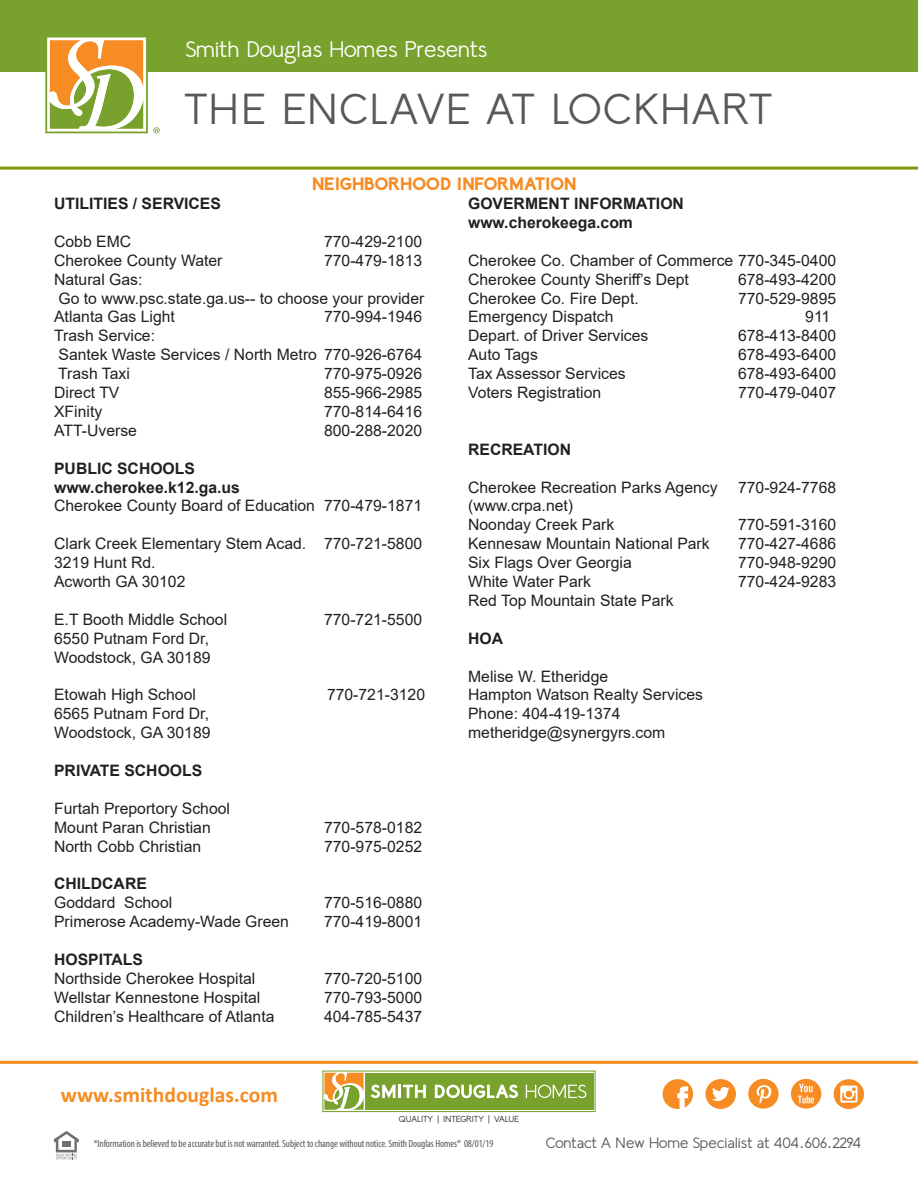
<style>
.page{position:relative;width:918px;height:1188px;background:#fff}
.page>*{position:absolute;margin:0;border:0;box-sizing:border-box;transform-origin:0 0}
.t1{font:43.35px "Lil Grotesk";letter-spacing:.02em;color:#57585a}
.t2{font:22.5px "Lil Grotesk";letter-spacing:-.01em;color:#fff}
.t3{font:700 21.6px "Calibri";color:#f68c23}
.t4{font:700 18px "Lil Grotesk";letter-spacing:-.04em;color:#f68c23}
.t5{font:15.75px "Arial";color:#231f20}
.t6{font:700 15.75px "Arial";color:#231f20}
.t7{font:15px "Lil Grotesk";letter-spacing:-.01em;color:#57585a}
.t8{font:condensed 10.5px "Myriad Pro";letter-spacing:-.01em;color:#57585a}
.t9{font:8.7px "Lil Grotesk";color:#231f20}
</style>
<div class="page">
<svg style="left:705px;top:1079px;width:31px;height:30px"></svg>
<svg style="left:662px;top:1079px;width:32px;height:30px"></svg>
<svg style="left:748px;top:1079px;width:31px;height:30px"></svg>
<svg style="left:791px;top:1079px;width:31px;height:30px"></svg>
<svg style="left:834px;top:1079px;width:30px;height:30px"></svg>
<svg style="left:54px;top:1131px;width:25px;height:28px"></svg>
<hr style="left:0;top:1061px;width:918px;height:3px;background:#f68c23">
<div style="left:322px;top:1071px;width:274px;height:41px;border:1px solid #78a22d"></div>
<svg style="left:324px;top:1072px;width:41px;height:39px"></svg>
<div style="left:365px;top:1073px;width:228px;height:37px;background:#78a22d"></div>
<svg style="left:371px;top:1085px;width:55px;height:13px"></svg>
<svg style="left:435px;top:1085px;width:83px;height:13px"></svg>
<svg style="left:526px;top:1085px;width:60px;height:13px"></svg>
<div style="left:0;top:0;width:918px;height:71px;background:#78a22d"></div>
<hr style="left:0;top:167px;width:918px;height:3px;background:#81980d">
<div style="left:45px;top:36px;width:103px;height:97px;border:2px solid #78a22d"></div>
<svg style="left:48px;top:38px;width:96px;height:91px"></svg>
<svg style="left:153px;top:127px;width:7px;height:6px"></svg>
<h2 class="t2" style="left:185px;top:35px;width:303px">Smith Douglas Homes Presents</h2>
<h1 class="t1" style="left:185px;top:82px;width:588px">THE ENCLAVE AT LOCKHART</h1>
<p class="t4" style="left:312px;top:173px;width:266px">NEIGHBORHOOD INFORMATION</p>
<p class="t6" style="left:54px;top:192px;width:168px">UTILITIES / SERVICES</p>
<p class="t5" style="left:54px;top:231px;width:79px">Cobb EMC</p>
<p class="t5" style="left:324px;top:231px;width:100px">770-429-2100</p>
<p class="t5" style="left:54px;top:249px;width:170px">Cherokee County Water</p>
<p class="t5" style="left:324px;top:249px;width:100px">770-479-1813</p>
<p class="t5" style="left:54px;top:268px;width:90px">Natural Gas:</p>
<p class="t5" style="left:59px;top:287px;width:367px">Go to www.psc.state.ga.us-- to choose your provider</p>
<p class="t5" style="left:54px;top:306px;width:122px">Atlanta Gas Light</p>
<p class="t5" style="left:324px;top:306px;width:100px">770-994-1946</p>
<p class="t5" style="left:54px;top:325px;width:102px">Trash Service:</p>
<p class="t5" style="left:59px;top:344px;width:365px">Santek Waste Services / North Metro 770-926-6764</p>
<p class="t5" style="left:58px;top:363px;width:73px">Trash Taxi</p>
<p class="t5" style="left:324px;top:363px;width:100px">770-975-0926</p>
<p class="t5" style="left:54px;top:382px;width:67px">Direct TV</p>
<p class="t5" style="left:324px;top:382px;width:100px">855-966-2985</p>
<p class="t5" style="left:54px;top:401px;width:50px">XFinity</p>
<p class="t5" style="left:324px;top:401px;width:100px">770-814-6416</p>
<p class="t5" style="left:54px;top:420px;width:84px">ATT-Uverse</p>
<p class="t5" style="left:324px;top:420px;width:100px">800-288-2020</p>
<p class="t6" style="left:54px;top:457px;width:142px">PUBLIC SCHOOLS</p>
<p class="t6" style="left:54px;top:476px;width:187px">www.cherokee.k12.ga.us</p>
<p class="t5" style="left:54px;top:495px;width:370px">Cherokee County Board of Education 770-479-1871</p>
<p class="t5" style="left:54px;top:533px;width:370px">Clark Creek Elementary Stem Acad. 770-721-5800</p>
<p class="t5" style="left:54px;top:552px;width:103px">3219 Hunt Rd.</p>
<p class="t5" style="left:54px;top:571px;width:133px">Acworth GA 30102</p>
<p class="t5" style="left:54px;top:609px;width:175px">E.T Booth Middle School</p>
<p class="t5" style="left:324px;top:609px;width:100px">770-721-5500</p>
<p class="t5" style="left:54px;top:627px;width:156px">6550 Putnam Ford Dr,</p>
<p class="t5" style="left:54px;top:646px;width:158px">Woodstock, GA 30189</p>
<p class="t5" style="left:54px;top:684px;width:143px">Etowah High School</p>
<p class="t5" style="left:327px;top:684px;width:100px">770-721-3120</p>
<p class="t5" style="left:54px;top:703px;width:156px">6565 Putnam Ford Dr,</p>
<p class="t5" style="left:54px;top:722px;width:158px">Woodstock, GA 30189</p>
<p class="t6" style="left:54px;top:759px;width:150px">PRIVATE SCHOOLS</p>
<p class="t5" style="left:54px;top:798px;width:177px">Furtah Preportory School</p>
<p class="t5" style="left:54px;top:816px;width:158px">Mount Paran Christian</p>
<p class="t5" style="left:324px;top:816px;width:100px">770-578-0182</p>
<p class="t5" style="left:54px;top:835px;width:149px">North Cobb Christian</p>
<p class="t5" style="left:324px;top:835px;width:100px">770-975-0252</p>
<p class="t6" style="left:54px;top:873px;width:94px">CHILDCARE</p>
<p class="t5" style="left:54px;top:892px;width:120px">Goddard School</p>
<p class="t5" style="left:324px;top:892px;width:100px">770-516-0880</p>
<p class="t5" style="left:54px;top:911px;width:236px">Primerose Academy-Wade Green</p>
<p class="t5" style="left:324px;top:911px;width:100px">770-419-8001</p>
<p class="t6" style="left:54px;top:948px;width:90px">HOSPITALS</p>
<p class="t5" style="left:54px;top:968px;width:203px">Northside Cherokee Hospital</p>
<p class="t5" style="left:324px;top:968px;width:100px">770-720-5100</p>
<p class="t5" style="left:54px;top:987px;width:208px">Wellstar Kennestone Hospital</p>
<p class="t5" style="left:324px;top:987px;width:100px">770-793-5000</p>
<p class="t5" style="left:54px;top:1005px;width:222px">Children’s Healthcare of Atlanta</p>
<p class="t5" style="left:324px;top:1005px;width:100px">404-785-5437</p>
<p class="t6" style="left:468px;top:192px;width:217px">GOVERMENT INFORMATION</p>
<p class="t6" style="left:468px;top:211px;width:166px">www.cherokeega.com</p>
<p class="t5" style="left:468px;top:249px;width:370px">Cherokee Co. Chamber of Commerce 770-345-0400</p>
<p class="t5" style="left:468px;top:268px;width:222px">Cherokee County Sheriff’s Dept</p>
<p class="t5" style="left:738px;top:268px;width:100px">678-493-4200</p>
<p class="t5" style="left:468px;top:287px;width:172px">Cherokee Co. Fire Dept.</p>
<p class="t5" style="left:738px;top:287px;width:100px">770-529-9895</p>
<p class="t5" style="left:468px;top:306px;width:147px">Emergency Dispatch</p>
<p class="t5" style="left:805px;top:306px;width:27px">911</p>
<p class="t5" style="left:468px;top:325px;width:182px">Depart. of Driver Services</p>
<p class="t5" style="left:738px;top:325px;width:100px">678-413-8400</p>
<p class="t5" style="left:468px;top:344px;width:71px">Auto Tags</p>
<p class="t5" style="left:738px;top:344px;width:100px">678-493-6400</p>
<p class="t5" style="left:468px;top:363px;width:159px">Tax Assessor Services</p>
<p class="t5" style="left:738px;top:363px;width:100px">678-493-6400</p>
<p class="t5" style="left:468px;top:382px;width:135px">Voters Registration</p>
<p class="t5" style="left:738px;top:382px;width:100px">770-479-0407</p>
<p class="t6" style="left:468px;top:438px;width:104px">RECREATION</p>
<p class="t5" style="left:468px;top:476px;width:251px">Cherokee Recreation Parks Agency</p>
<p class="t5" style="left:738px;top:476px;width:100px">770-924-7768</p>
<p class="t5" style="left:468px;top:495px;width:107px">(www.crpa.net)</p>
<p class="t5" style="left:468px;top:514px;width:148px">Noonday Creek Park</p>
<p class="t5" style="left:738px;top:514px;width:100px">770-591-3160</p>
<p class="t5" style="left:468px;top:533px;width:243px">Kennesaw Mountain National Park</p>
<p class="t5" style="left:738px;top:533px;width:100px">770-427-4686</p>
<p class="t5" style="left:468px;top:552px;width:165px">Six Flags Over Georgia</p>
<p class="t5" style="left:738px;top:552px;width:100px">770-948-9290</p>
<p class="t5" style="left:468px;top:571px;width:124px">White Water Park</p>
<p class="t5" style="left:738px;top:571px;width:100px">770-424-9283</p>
<p class="t5" style="left:468px;top:590px;width:207px">Red Top Mountain State Park</p>
<p class="t6" style="left:468px;top:627px;width:36px">HOA</p>
<p class="t5" style="left:468px;top:665px;width:142px">Melise W. Etheridge</p>
<p class="t5" style="left:468px;top:684px;width:236px">Hampton Watson Realty Services</p>
<p class="t5" style="left:468px;top:703px;width:154px">Phone: 404-419-1374</p>
<p class="t5" style="left:468px;top:722px;width:199px">metheridge@synergyrs.com</p>
<h3 class="t3" style="left:61px;top:1081px;width:219px">www.smithdouglas.com</h3>
<p class="t8" style="left:94px;top:1137px;width:401px">*Information is believed to be accurate but is not warranted. Subject to change without notice. Smith Douglas Homes® 08/01/19</p>
<p class="t7" style="left:546px;top:1134px;width:317px">Contact A New Home Specialist at 404.606.2294</p>
<p class="t9" style="left:399px;top:1113px;width:122px">QUALITY | INTEGRITY | VALUE</p>
</div>
